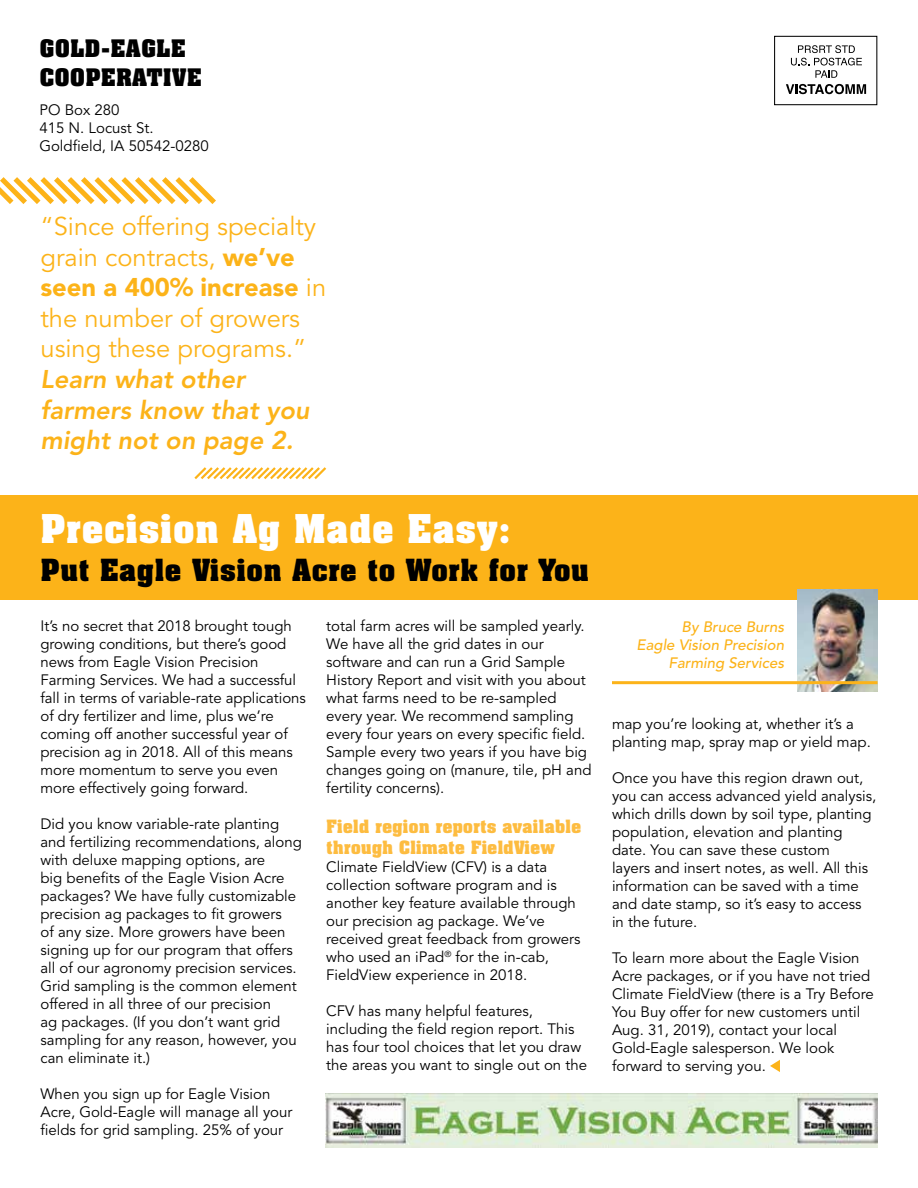
<style>
.page{position:relative;width:918px;height:1188px;background:#fff}
.page>*{position:absolute;margin:0;border:0;box-sizing:border-box;transform-origin:0 0}
.t1{font:700 39px "Aachen BT";color:#fff}
.t2{font:700 30px "Aachen BT";color:#000}
.t3{font:25.5px/30.6px "Avenir";color:#fcb319}
.t4{font:italic 800 25.5px/30.6px "Avenir";color:#fcb319}
.t5{font:700 23.7px/28.5px "Aachen BT";color:#000}
.t6{font:700 18px/21.6px "Aachen BT";letter-spacing:-.01em;color:#fdbc40}
.t7{font:15px/18px "Avenir";color:#000}
.t8{font:italic 500 15px/18px "Avenir";color:#fcb319;text-align:right}
.s1{font-weight:900}
</style>
<div class="page">
<div style="left:0;top:495px;width:918px;height:104px;background:#fcb319"></div>
<div style="left:774px;top:36px;width:103px;height:69px;background:#fff;border:1px solid #000"></div>
<svg style="left:791px;top:45px;width:71px;height:33px"></svg>
<svg style="left:786px;top:84px;width:80px;height:10px"></svg>
<svg style="left:770px;top:1060px;width:10px;height:12px"></svg>
<img style="left:326px;top:1093px;width:551px;height:54px">
<img style="left:797px;top:590px;width:81px;height:101px">
<hr style="left:612px;top:681px;width:266px;height:3px;background:#fcb319">
<svg style="left:0;top:177px;width:216px;height:27px"></svg>
<svg style="left:194px;top:467px;width:133px;height:13px"></svg>
<h3 class="t5" style="left:39px;top:34px;width:164px">GOLD-EAGLE<br>COOPERATIVE</h3>
<p class="t7" style="left:39px;top:101px;width:171px">PO Box 280<br>415 N. Locust St.<br>Goldfield, IA 50542-0280</p>
<h3 class="t3" style="left:40px;top:212px;width:287px">“Since offering specialty grain contracts, <span class="s1">we’ve seen a 400% increase</span> in the number of growers using these programs.”</h3>
<h3 class="t4" style="left:40px;top:364px;width:271px">Learn what other farmers know that you might not on page 2.</h3>
<h1 class="t1" style="left:40px;top:504px;width:472px">Precision Ag Made Easy:</h1>
<h2 class="t2" style="left:40px;top:552px;width:550px">Put Eagle Vision Acre to Work for You</h2>
<p class="t7" style="left:40px;top:617px;width:267px">It’s no secret that 2018 brought tough growing conditions, but there’s good news from Eagle Vision Precision Farming Services. We had a successful fall in terms of variable-rate applications of dry fertilizer and lime, plus we’re coming off another successful year of precision ag in 2018. All of this means more momentum to serve you even more effectively going forward.</p>
<p class="t7" style="left:40px;top:815px;width:263px">Did you know variable-rate planting and fertilizing recommendations, along with deluxe mapping options, are<br>big benefits of the Eagle Vision Acre packages? We have fully customizable precision ag packages to fit growers<br>of any size. More growers have been signing up for our program that offers all of our agronomy precision services.<br>Grid sampling is the common element offered in all three of our precision<br>ag packages. (If you don’t want grid sampling for any reason, however, you can eliminate it.)</p>
<p class="t7" style="left:40px;top:1085px;width:253px">When you sign up for Eagle Vision<br>Acre, Gold-Eagle will manage all your fields for grid sampling. 25% of your</p>
<p class="t7" style="left:326px;top:617px;width:267px">total farm acres will be sampled yearly.<br>We have all the grid dates in our software and can run a Grid Sample History Report and visit with you about what farms need to be re-sampled every year. We recommend sampling every four years on every specific field.<br>Sample every two years if you have big changes going on (manure, tile, pH and fertility concerns).</p>
<p class="t6" style="left:326px;top:815px;width:257px">Field region reports available through Climate FieldView</p>
<p class="t7" style="left:326px;top:858px;width:256px">Climate FieldView (CFV) is a data collection software program and is another key feature available through our precision ag package. We’ve received great feedback from growers who used an iPad<sup>®</sup> for the in-cab, FieldView experience in 2018.</p>
<p class="t7" style="left:326px;top:1002px;width:262px">CFV has many helpful features, including the field region report. This has four tool choices that let you draw the areas you want to single out on the</p>
<p class="t8" style="left:637px;top:618px;width:149px">By Bruce Burns<br>Eagle Vision Precision<br>Farming Services</p>
<p class="t7" style="left:612px;top:715px;width:260px">map you’re looking at, whether it’s a planting map, spray map or yield map.</p>
<p class="t7" style="left:612px;top:769px;width:266px">Once you have this region drawn out, you can access advanced yield analysis, which drills down by soil type, planting population, elevation and planting date. You can save these custom<br>layers and insert notes, as well. All this information can be saved with a time and date stamp, so it’s easy to access in the future.</p>
<p class="t7" style="left:612px;top:949px;width:263px">To learn more about the Eagle Vision Acre packages, or if you have not tried Climate FieldView (there is a Try Before You Buy offer for new customers until Aug. 31, 2019), contact your local Gold-Eagle salesperson. We look forward to serving you.</p>
</div>
